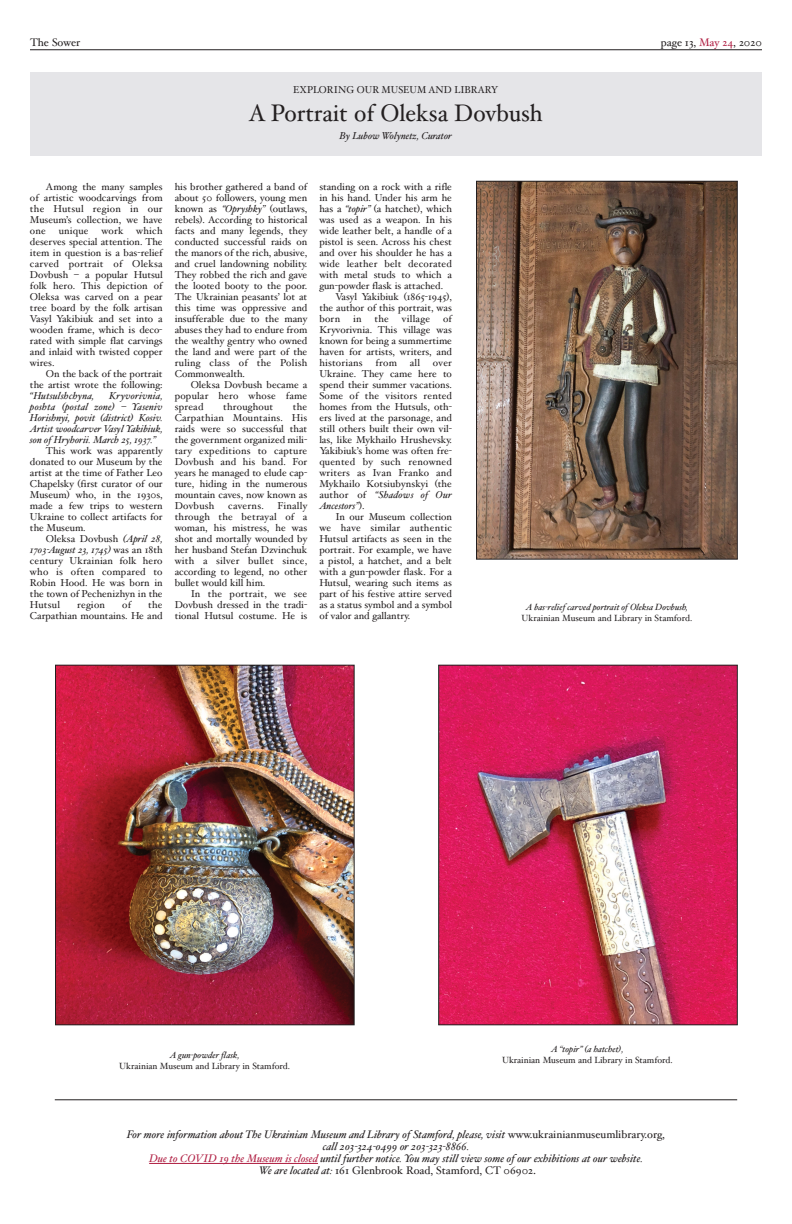
<style>
.page{position:relative;width:792px;height:1224px;background:#fff}
.page>*{position:absolute;margin:0;border:0;box-sizing:border-box;transform-origin:0 0}
.t1{font:24px "Hoefler Text";color:#231f20;scale:.96 1}
.t2{font:italic 11px/12px "Hoefler Text";color:#231f20;text-align:center}
.t3{font:11px "Hoefler Text";color:#231f20}
.t4{font:10px/11px "Hoefler Text";color:#231f20;text-align:justify}
.t5{font:italic 10px/11px "Hoefler Text";color:#231f20;text-align:justify}
.t6{font:10px "Hoefler Text";letter-spacing:.025em;color:#231f20}
.t7{font:10px "Hoefler Text";color:#231f20;scale:.96 1}
.t8{font:italic 10px "Hoefler Text";letter-spacing:.02em;color:#231f20}
.t9{font:9px "Hoefler Text";color:#231f20}
.t10{font:italic 9px "Hoefler Text";color:#231f20}
.s1{color:#b01f43}
.s2{font-style:italic}
.s3{font-style:normal}
.s4{font-style:normal;font-size:12px}
</style>
<div class="page">
<div style="left:30px;top:72px;width:732px;height:84px;background:#e5e5e8"></div>
<hr style="left:30px;top:50px;width:732px;height:1px;background:#231f20">
<hr style="left:149px;top:1163px;width:169px;height:1px;background:#b01f43">
<hr style="left:55px;top:1100px;width:682px;height:1px;background:#231f20">
<img style="left:478px;top:183px;width:258px;height:375px">
<div style="left:476px;top:181px;width:262px;height:379px;border:1px solid #231f20"></div>
<img style="left:57px;top:667px;width:296px;height:356px">
<div style="left:55px;top:665px;width:300px;height:360px;border:1px solid #231f20"></div>
<img style="left:440px;top:667px;width:296px;height:356px">
<div style="left:438px;top:665px;width:300px;height:360px;border:1px solid #231f20"></div>
<p class="t3" style="left:30px;top:36px;width:52px">The Sower</p>
<p class="t3" style="left:661px;top:36px;width:103px">page 13, <span class="s1">May 24</span>, 2020</p>
<p class="t7" style="left:293px;top:83px;width:215px">EXPLORING OUR MUSEUM AND LIBRARY</p>
<h1 class="t1" style="left:249px;top:98px;width:307px">A Portrait of Oleksa Dovbush</h1>
<p class="t5" style="left:340px;top:130px;width:114px">By Lubow Wolynetz, Curator</p>
<p class="t4" style="left:30px;top:181px;width:134px;text-indent:16px">Among the many samples of artistic woodcarvings from the Hutsul region in our Museum’s collection, we have one</p>
<p class="t4" style="left:30px;top:225px;width:134px;text-indent:106px">which deserves special attention. The item in question is a bas-relief carved portrait of Oleksa Dovbush – a popular Hutsul folk hero. This depiction of Oleksa was carved on a pear tree board by the folk artisan Vasyl Yakibiuk and set into a wooden frame, which is deco&shy;rated with simple flat carvings and inlaid with twisted copper wires.</p>
<p class="t4" style="left:30px;top:368px;width:134px;text-align:right">On the back of the portrait the artist wrote the following:</p>
<p class="t8" style="left:30px;top:390px;width:66px">“Hutsulshchyna,</p>
<p class="t4" style="left:59px;top:225px;width:31px">unique</p>
<p class="t4" style="left:101px;top:225px;width:24px">work</p>
<p class="t5" style="left:30px;top:390px;width:134px;text-indent:79px">Kryvorivnia, poshta (postal zone) – Yaseniv Horishnyi, povit (district) Kosiv.<br>Artist woodcarver Vasyl Yakibiuk, son of Hryhorii. March 25, 1937.”</p>
<p class="t4" style="left:30px;top:445px;width:134px;text-indent:16px">This work was apparently donated to our Museum by the artist at the time of Father Leo Chapelsky (first curator of our Museum) who, in the 1930s, made a few trips to western Ukraine to collect artifacts for the Museum.</p>
<p class="t4" style="left:30px;top:533px;width:134px;text-indent:16px">Oleksa Dovbush <span class="s2">(April 28, 1703-August 23, 1745)</span> was an 18th century Ukrainian folk hero who is often compared to Robin Hood. He was born in the town of Pechenizhyn in the Hutsul</p>
<p class="t4" style="left:30px;top:599px;width:134px;text-align:right">the<br>Carpathian mountains. He and</p>
<p class="t4" style="left:77px;top:599px;width:29px">region</p>
<p class="t4" style="left:122px;top:599px;width:10px">of</p>
<p class="t4" style="left:175px;top:181px;width:134px">his brother gathered a band of about 50 followers, young men known as <span class="s2">“Opryshky”</span> (outlaws, rebels). According to historical facts and many legends, they conducted successful raids on the manors of the rich, abusive, and cruel landowning nobility.<br>They robbed the rich and gave the looted booty to the poor.<br>The Ukrainian peasants’ lot at this time was oppressive and insufferable due to the many abuses they had to endure from the wealthy gentry who owned the land and were part of the ruling class of the Polish Commonwealth.</p>
<p class="t4" style="left:175px;top:379px;width:134px;text-indent:16px">Oleksa Dovbush became a popular hero whose fame spread</p>
<p class="t4" style="left:175px;top:401px;width:134px;text-indent:118px">the Carpathian Mountains. His raids were so successful that the government organized mili&shy;tary expeditions to capture Dovbush and his band. For years he managed to elude cap&shy;ture, hiding in the numerous mountain caves, now known as Dovbush</p>
<p class="t6" style="left:223px;top:401px;width:52px">throughout</p>
<p class="t4" style="left:175px;top:500px;width:134px;text-indent:103px">Finally through the betrayal of a woman, his mistress, he was shot and mortally wounded by her husband Stefan Dzvinchuk with a silver bullet since, according to legend, no other bullet would kill him.</p>
<p class="t4" style="left:175px;top:588px;width:134px;text-indent:16px">In the portrait, we see Dovbush dressed in the tradi&shy;tional Hutsul costume. He is</p>
<p class="t6" style="left:228px;top:500px;width:37px">caverns.</p>
<p class="t4" style="left:319px;top:181px;width:134px">standing on a rock with a rifle</p>
<p class="t4" style="left:319px;top:192px;width:134px">in his hand. Under his arm he</p>
<p class="t4" style="left:319px;top:203px;width:134px">has a <span class="s2">“topir”</span> (a hatchet), which</p>
<p class="t4" style="left:319px;top:214px;width:134px">was used as a weapon. In his</p>
<p class="t4" style="left:319px;top:225px;width:134px">wide leather belt, a handle of a</p>
<p class="t4" style="left:319px;top:236px;width:134px">pistol is seen. Across his chest</p>
<p class="t4" style="left:319px;top:247px;width:134px">and over his shoulder he has a</p>
<p class="t6" style="left:319px;top:258px;width:134px">wide leather belt decorated</p>
<p class="t4" style="left:319px;top:269px;width:134px">with metal studs to which a</p>
<p class="t4" style="left:319px;top:280px;width:125px">gun-powder flask is attached.</p>
<p class="t4" style="left:335px;top:291px;width:118px">Vasyl Yakibiuk (1865-1945),</p>
<p class="t4" style="left:319px;top:302px;width:134px">the author of this portrait, was</p>
<p class="t4" style="left:319px;top:313px;width:22px">born</p>
<p class="t4" style="left:353px;top:313px;width:10px">in</p>
<p class="t4" style="left:375px;top:313px;width:16px">the</p>
<p class="t6" style="left:402px;top:313px;width:30px">village</p>
<p class="t4" style="left:319px;top:313px;width:134px;text-indent:124px">of Kryvorivnia. This village was known for being a summertime haven for artists, writers, and historians</p>
<p class="t4" style="left:376px;top:357px;width:23px">from</p>
<p class="t4" style="left:410px;top:357px;width:12px">all</p>
<p class="t4" style="left:319px;top:357px;width:134px;text-indent:114px">over Ukraine. They came here to spend their summer vacations.<br>Some of the visitors rented homes from the Hutsuls, oth&shy;ers lived at the parsonage, and still others built their own vil&shy;las, like Mykhailo Hrushevsky.<br>Yakibiuk’s home was often fre&shy;quented by such renowned writers as Ivan Franko and Mykhailo Kotsiubynskyi (the author of <span class="s2">“Shadows of Our Ancestors”</span>).</p>
<p class="t4" style="left:319px;top:511px;width:134px;text-indent:16px">In our Museum collection we have similar authentic Hutsul artifacts as seen in the portrait. For example, we have a pistol, a hatchet, and a belt with a gun-powder flask. For a Hutsul, wearing such items as part of his festive attire served as a status symbol and a symbol of valor and gallantry.</p>
<p class="t10" style="left:526px;top:602px;width:163px">A bas-relief carved portrait of Oleksa Dovbush,</p>
<p class="t9" style="left:522px;top:613px;width:172px">Ukrainian Museum and Library in Stamford.</p>
<p class="t10" style="left:170px;top:1049px;width:71px">A gun-powder flask,</p>
<p class="t9" style="left:119px;top:1060px;width:172px">Ukrainian Museum and Library in Stamford.</p>
<p class="t10" style="left:551px;top:1044px;width:74px">A “topir” (a hatchet),</p>
<p class="t9" style="left:502px;top:1055px;width:172px">Ukrainian Museum and Library in Stamford.</p>
<p class="t2" style="left:127px;top:1128px;width:540px">For more information about The Ukrainian Museum and Library of Stamford, please, visit <span class="s3">www.ukrainianmuseumlibrary.org, </span>call 203-324-0499 or 203-323-8866.<br><span class="s1">Due to COVID 19 the Museum is closed</span> until further notice. You may still view some of our exhibitions at our website.<br>We are located at: <span class="s3">161 Glenbrook Road, Stamford, CT 06902</span><span class="s4">.</span></p>
</div>
